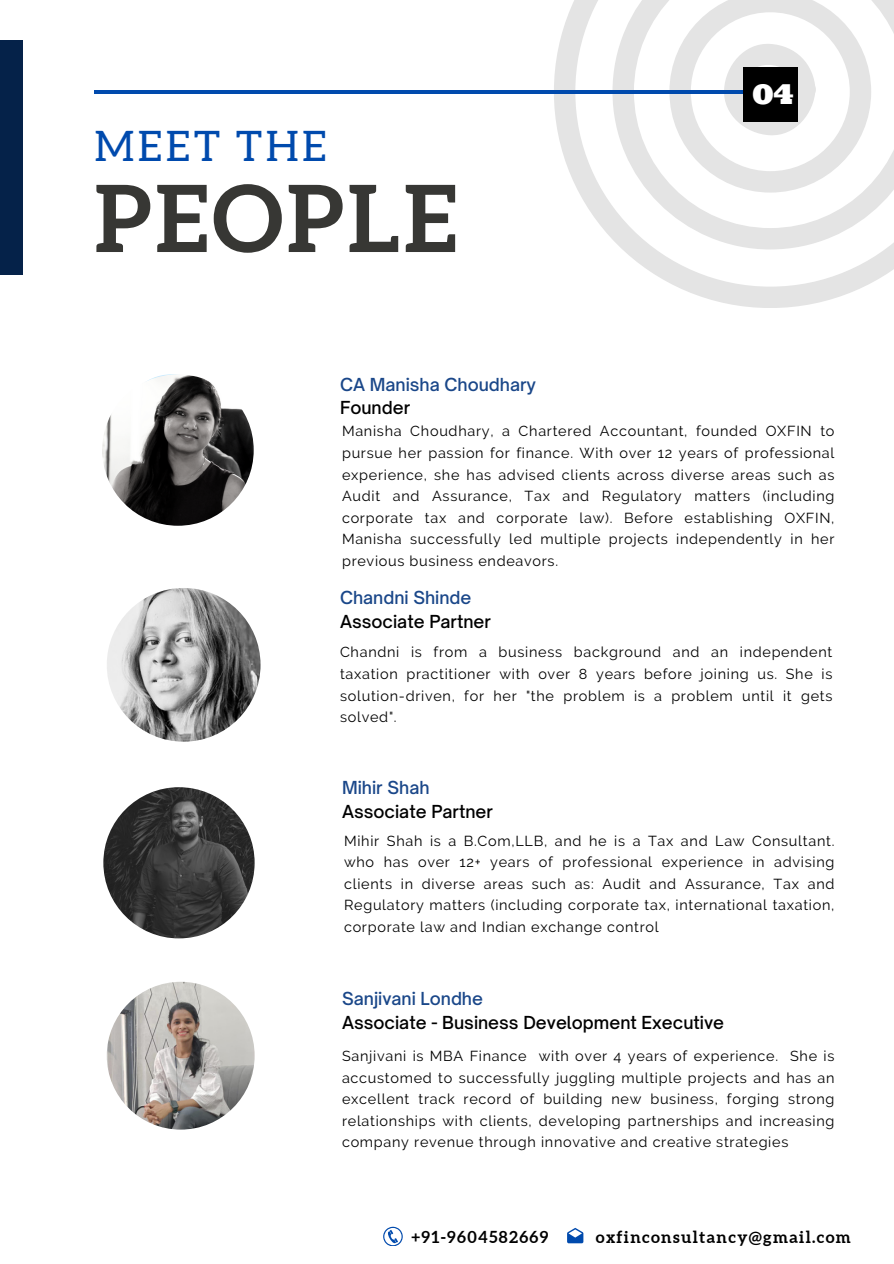
<style>
.page{position:relative;width:894px;height:1264px;background:#fff}
.page>*{position:absolute;margin:0;border:0;box-sizing:border-box;transform-origin:0 0}
.t1{font:700 92.85px "Aleo";letter-spacing:.04em;color:#373734}
.t2{font:41.85px "Aleo";letter-spacing:.08em;color:#004aad}
.t3{font:27.45px "Ultra";color:#fff}
.t4{font:500 17.25px/23.7px "Open Sauce One";color:#000}
.t5{font:500 17.25px/23.7px "Open Sauce One";color:#1a4789}
.t6{font:700 16.5px "Aleo";letter-spacing:.08em;color:#000}
.t7{font:14.4px/21.6px "Raleway";letter-spacing:.05em;color:#000;text-align:justify}
.s1{color:#000}
.s2{color:#1a4789}
</style>
<div class="page">
<svg style="left:553px;top:0;width:340px;height:307px"></svg>
<svg style="left:612px;top:0;width:281px;height:249px"></svg>
<svg style="left:669px;top:0;width:201px;height:192px"></svg>
<hr style="left:94px;top:90px;width:702px;height:3px;background:#004aad">
<div style="left:742px;top:68px;width:54px;height:53px;background:#000"></div>
<div style="left:0;top:40px;width:23px;height:234px;background:#052249"></div>
<img style="left:102px;top:374px;width:151px;height:151px;border-radius:50%">
<img style="left:103px;top:787px;width:151px;height:151px;border-radius:50%">
<img style="left:107px;top:588px;width:153px;height:153px;border-radius:50%">
<img style="left:107px;top:981px;width:147px;height:148px;border-radius:50%">
<svg style="left:567px;top:1227px;width:16px;height:16px"></svg>
<svg style="left:383px;top:1226px;width:19px;height:19px"></svg>
<h1 class="t2" style="left:94px;top:122px;width:233px">MEET THE</h1>
<p class="t1" style="left:94px;top:165px;width:364px">PEOPLE</p>
<p class="t5" style="left:340px;top:372px;width:197px">CA Manisha Choudhary<br><span class="s1">Founder</span></p>
<p class="t3" style="left:752px;top:76px;width:43px">04</p>
<h3 class="t7" style="left:342px;top:420px;width:494px">Manisha Choudhary, a Chartered Accountant, founded OXFIN to pursue her passion for finance. With over 12 years of professional experience, she has advised clients across diverse areas such as Audit and Assurance, Tax and Regulatory matters (including corporate tax and corporate law). Before establishing OXFIN, Manisha successfully led multiple projects independently in her previous business endeavors.</h3>
<h2 class="t4" style="left:340px;top:586px;width:152px"><span class="s2">Chandni Shinde<br></span>Associate Partner</h2>
<p class="t7" style="left:340px;top:641px;width:494px">Chandni is from a business background and an independent taxation practitioner with over 8 years before joining us. She is solution-driven, for her "the problem is a problem until it gets solved".</p>
<p class="t4" style="left:342px;top:775px;width:152px"><span class="s2">Mihir Shah<br></span>Associate Partner</p>
<h3 class="t7" style="left:344px;top:829px;width:492px">Mihir Shah is a B.Com,LLB, and he is a Tax and Law Consultant. who has over 12+ years of professional experience in advising clients in diverse areas such as: Audit and Assurance, Tax and Regulatory matters (including corporate tax, international taxation, corporate law and Indian exchange control</h3>
<p class="t4" style="left:342px;top:986px;width:383px"><span class="s2">Sanjivani Londhe<br></span>Associate - Business Development Executive</p>
<h3 class="t7" style="left:342px;top:1045px;width:494px">Sanjivani is MBA Finance with over 4 years of experience. She is accustomed to successfully juggling multiple projects and has an excellent track record of building new business, forging strong relationships with clients, developing partnerships and increasing company revenue through innovative and creative strategies</h3>
<p class="t6" style="left:411px;top:1227px;width:138px">+91-9604582669</p>
<p class="t6" style="left:595px;top:1227px;width:256px">oxfinconsultancy@gmail.com</p>
</div>
